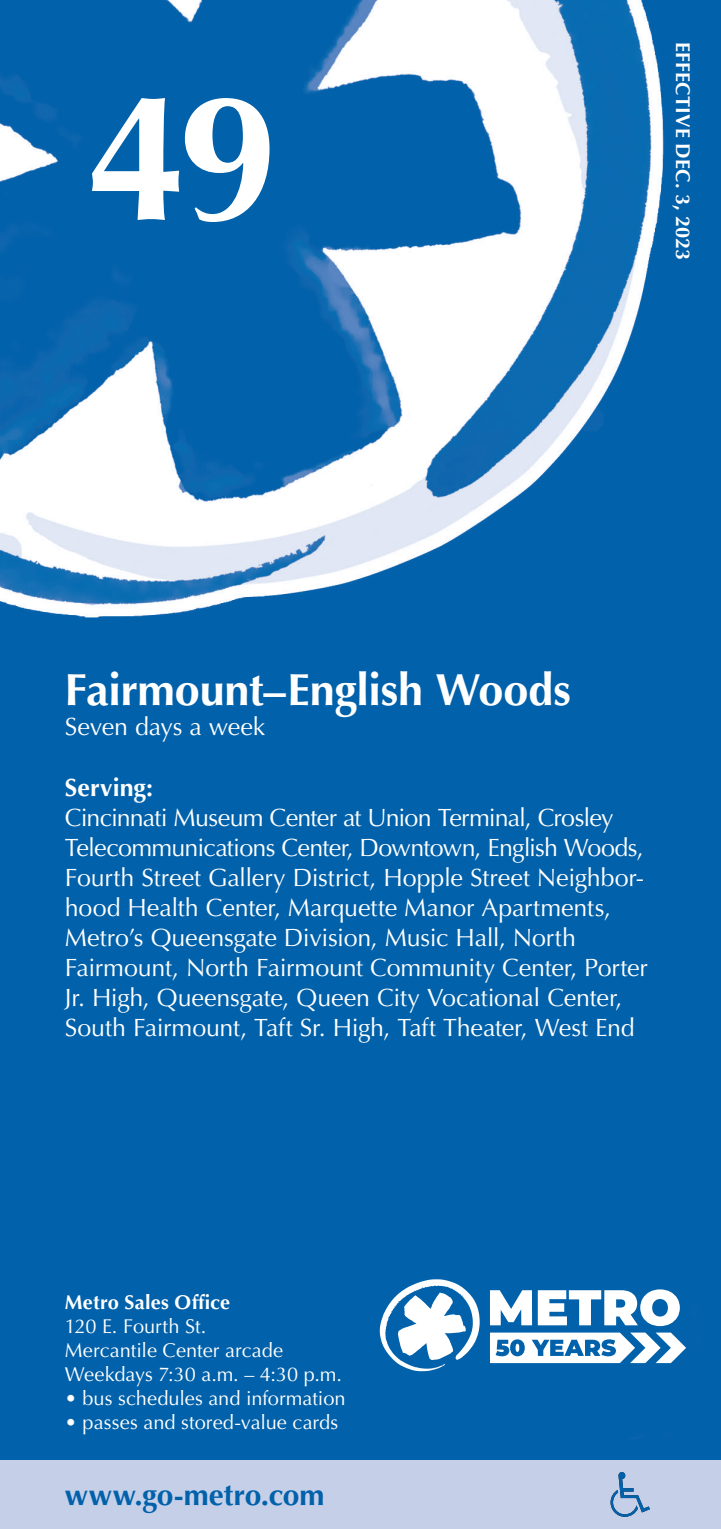
<style>
.page{position:relative;width:721px;height:1529px;background:#fff}
.page>*{position:absolute;margin:0;border:0;box-sizing:border-box;transform-origin:0 0}
.t1{font:700 180px "Optima LT Pro";color:#fff}
.t2{font:700 45px "Optima LT Pro";letter-spacing:-.005em;color:#fff}
.t3{font:700 30px "Optima LT Pro";letter-spacing:-.005em;color:#0161aa}
.t4{font:25px/30px "Optima LT Pro";letter-spacing:-.01em;color:#fff}
.t5{font:700 25px "Optima LT Pro";color:#fff}
.t6{font:20px "Optima LT Pro";color:#fff}
.t7{font:700 20px "Optima LT Pro";letter-spacing:.01em;color:#fff}
</style>
<div class="page">
<img style="left:0;top:0;width:721px;height:1460px">
<svg style="left:490px;top:1289px;width:42px;height:36px"></svg>
<svg style="left:538px;top:1289px;width:142px;height:36px"></svg>
<svg style="left:490px;top:1332px;width:196px;height:30px"></svg>
<svg style="left:380px;top:1278px;width:100px;height:92px"></svg>
<div style="left:0;top:1460px;width:721px;height:68px;background:#c5d0e8"></div>
<svg style="left:610px;top:1472px;width:40px;height:44px"></svg>
<p class="t1" style="left:87px;top:43px;width:194px">49</p>
<p class="t7" style="left:696px;top:42px;width:220px;rotate:90deg">EFFECTIVE DEC. 3, 2023</p>
<p class="t2" style="left:65px;top:661px;width:508px">Fairmount–English Woods</p>
<p class="t4" style="left:65px;top:712px;width:202px">Seven days a week</p>
<p class="t5" style="left:65px;top:771px;width:90px">Serving:</p>
<p class="t4" style="left:65px;top:802px;width:585px">Cincinnati Museum Center at Union Terminal, Crosley Telecommunications Center, Downtown, English Woods, Fourth Street Gallery District, Hopple Street Neighbor&shy;hood Health Center, Marquette Manor Apartments, Metro’s Queensgate Division, Music Hall, North Fairmount, North Fairmount Community Center, Porter Jr. High, Queensgate, Queen City Vocational Center, South Fairmount, Taft Sr. High, Taft Theater, West End</p>
<p class="t7" style="left:65px;top:1288px;width:167px">Metro Sales Office</p>
<p class="t6" style="left:65px;top:1312px;width:143px">120 E. Fourth St.</p>
<p class="t6" style="left:65px;top:1336px;width:220px">Mercantile Center arcade</p>
<p class="t6" style="left:65px;top:1360px;width:279px">Weekdays 7:30 a.m. – 4:30 p.m.</p>
<p class="t6" style="left:65px;top:1384px;width:282px">• bus schedules and information</p>
<p class="t6" style="left:65px;top:1408px;width:275px">• passes and stored-value cards</p>
<p class="t3" style="left:65px;top:1475px;width:261px">www.go-metro.com</p>
</div>
